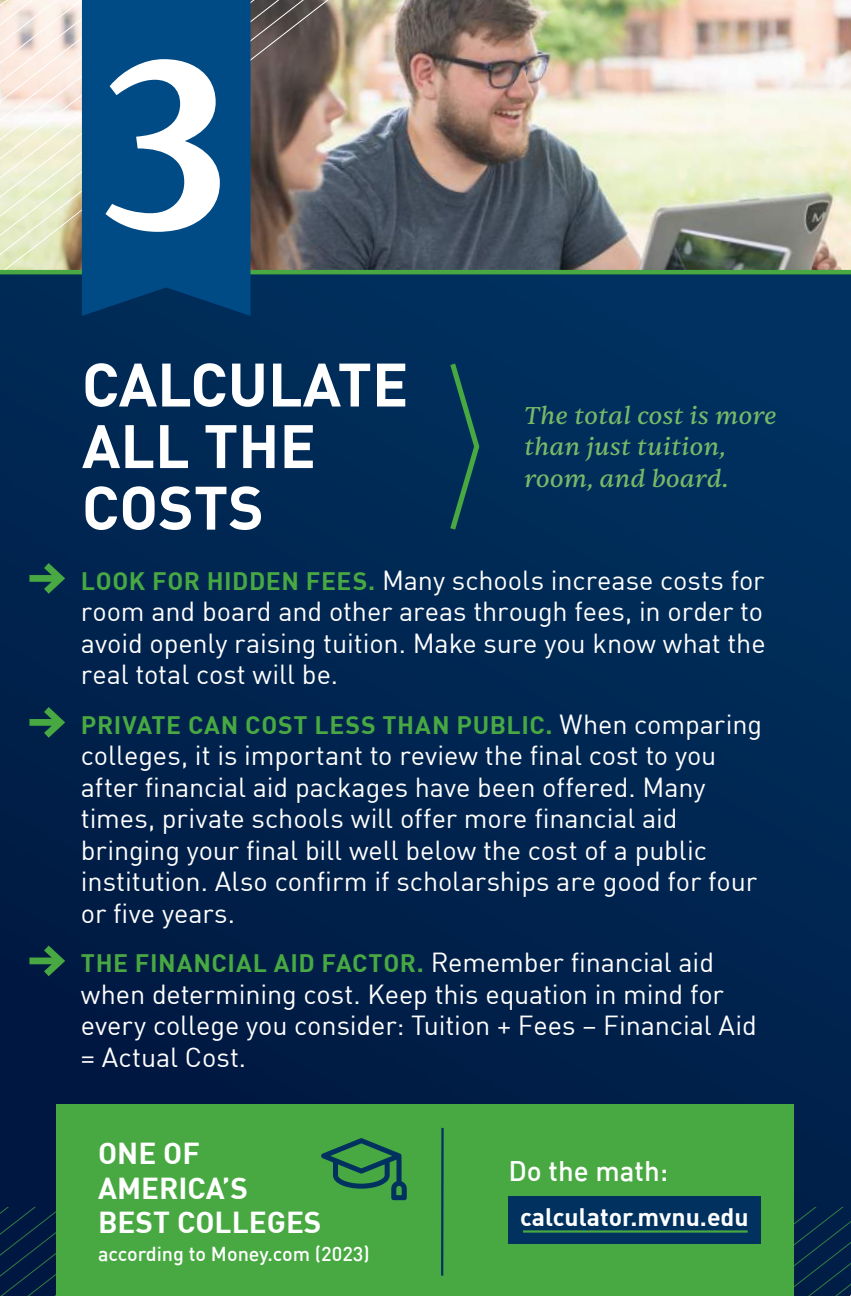
<style>
.page{position:relative;width:851px;height:1296px;background:#fff}
.page>*{position:absolute;margin:0;border:0;box-sizing:border-box;transform-origin:0 0}
.t1{font:700 245.25px "Sentient Variable";color:#fff}
.t2{font:700 60.3px/61.6px "DIN";color:#fff}
.t3{font:700 29.7px/34.6px "DIN";color:#fff}
.t4{font:500 27.9px "DIN";color:#fff}
.t5{font:27px/31.5px "DIN";letter-spacing:-.005em;color:#fff}
.t6{font:700 24.75px "DIN";letter-spacing:.025em;color:#48a942}
.t7{font:italic 24.75px/31.5px "Sentient Variable";color:#78b968}
.t8{font:700 24.75px "DIN";color:#fff}
.t9{font:500 19.8px "DIN";color:#fff}
.s1{font-weight:700;font-size:24.75px;color:#48a942}
.s2{font-weight:400;font-size:27px;color:#fff}
</style>
<div class="page">
<img style="left:0;top:274px;width:850px;height:934px">
<svg style="left:0;top:1208px;width:850px;height:88px;background:#032243"></svg>
<img style="left:342px;top:0;width:508px;height:270px">
<svg style="left:0;top:0;width:15px;height:277px;background:#eeead6"></svg>
<svg style="left:15px;top:0;width:24px;height:277px;background:#ece8d5"></svg>
<svg style="left:39px;top:0;width:23px;height:277px;background:#efecd7"></svg>
<svg style="left:62px;top:0;width:20px;height:277px;background:#dbd1bc"></svg>
<img style="left:250px;top:0;width:92px;height:277px">
<hr style="left:0;top:270px;width:850px;height:4px;background:#48a942">
<div style="left:82px;top:0;width:168px;height:316px;background:#004b85"></div>
<svg style="left:446px;top:358px;width:36px;height:177px;background:#093d55"></svg>
<div style="left:57px;top:1104px;width:737px;height:192px;background:#48a942"></div>
<hr style="left:441px;top:1128px;width:2px;height:148px;background:#00315f">
<div style="left:29px;top:575px;width:31px;height:7px;background:#48a942"></div>
<svg style="left:37px;top:556px;width:33px;height:45px"></svg>
<div style="left:29px;top:719px;width:31px;height:7px;background:#48a942"></div>
<svg style="left:37px;top:700px;width:33px;height:45px"></svg>
<div style="left:29px;top:958px;width:31px;height:6px;background:#48a942"></div>
<svg style="left:37px;top:938px;width:33px;height:45px"></svg>
<div style="left:508px;top:1196px;width:252px;height:48px;background:#00315f"></div>
<hr style="left:523px;top:1230px;width:224px;height:3px;background:#48a942">
<svg style="left:321px;top:1138px;width:86px;height:62px"></svg>
<h1 class="t1" style="left:102px;top:1px;width:130px">3</h1>
<h2 class="t2" style="left:82px;top:358px;width:328px">CALCULATE<br>ALL THE<br>COSTS</h2>
<p class="t7" style="left:524px;top:401px;width:254px">The total cost is more than just tuition, room, and board.</p>
<p class="t5" style="left:81px;top:566px;width:686px;text-align:justify"><span class="s1">LOOK FOR HIDDEN FEES.</span> Many schools increase costs for room and board and other areas through fees, in order to avoid openly raising tuition. Make sure you know what the real total cost will be.</p>
<p class="t6" style="left:81px;top:714px;width:682px">PRIVATE CAN COST LESS THAN PUBLIC. <span class="s2">When comparing</span></p>
<p class="t5" style="left:81px;top:739px;width:677px">colleges, it is important to review the final cost to you after financial aid packages have been offered. Many times, private schools will offer more financial aid bringing your final bill well below the cost of a public institution. Also confirm if scholarships are good for four or five years.</p>
<p class="t6" style="left:81px;top:953px;width:634px">THE FINANCIAL AID FACTOR. <span class="s2">Remember financial aid</span></p>
<p class="t5" style="left:81px;top:980px;width:677px">when determining cost. Keep this equation in mind for every college you consider: Tuition + Fees − Financial Aid = Actual Cost.</p>
<p class="t3" style="left:98px;top:1138px;width:225px">ONE OF<br>AMERICA’S<br>BEST COLLEGES</p>
<p class="t9" style="left:98px;top:1245px;width:273px">according to Money.com (2023)</p>
<p class="t4" style="left:508px;top:1158px;width:161px">Do the math:</p>
<p class="t8" style="left:520px;top:1206px;width:230px">calculator.mvnu.edu</p>
</div>
